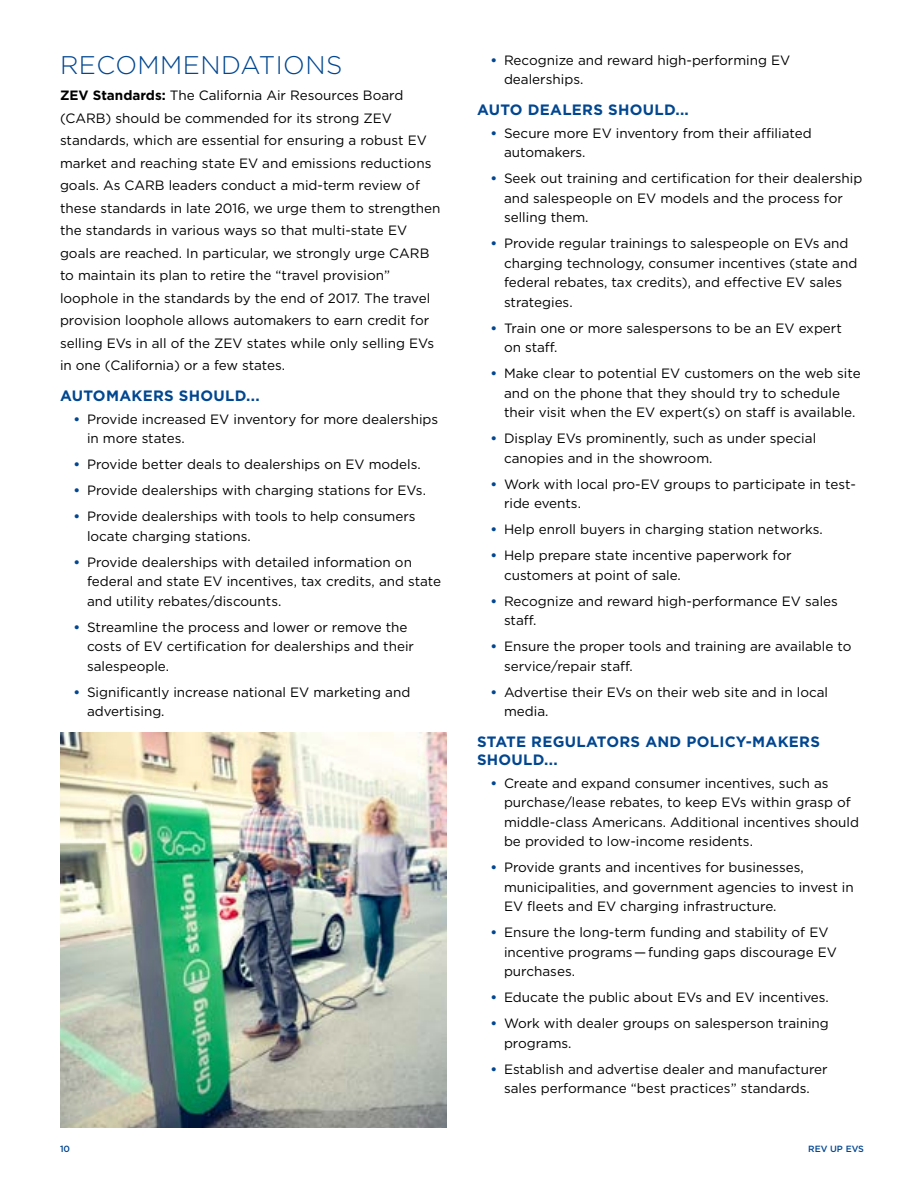
<style>
.page{position:relative;width:918px;height:1188px;background:#fff}
.page>*{position:absolute;margin:0;border:0;box-sizing:border-box;transform-origin:0 0}
.t1{font:300 25.5px "Gotham";letter-spacing:.02em;color:#004690}
.t2{font:700 15px/18px "Gotham";letter-spacing:.02em;color:#004690}
.t3{font:13.5px/19.5px "Gotham";color:#000}
.t4{font:500 9px "Gotham";color:#004690}
.s1{font-weight:700}
.s2{font-weight:700;color:#004690}
</style>
<div class="page">
<img style="left:60px;top:732px;width:387px;height:396px">
<h1 class="t1" style="left:60px;top:52px;width:284px">RECOMMENDATIONS</h1>
<p class="t3" style="left:60px;top:84px;width:382px;line-height:22.5px"><span class="s1">ZEV Standards:</span> The California Air Resources Board (CARB) should be commended for its strong ZEV standards, which are essential for ensuring a robust EV market and reaching state EV and emissions reductions goals. As CARB leaders conduct a mid-term review of these standards in late 2016, we urge them to strengthen the standards in various ways so that multi-state EV goals are reached. In particular, we strongly urge CARB to maintain its plan to retire the “travel provision” loophole in the standards by the end of 2017. The travel provision loophole allows automakers to earn credit for selling EVs in all of the ZEV states while only selling EVs in one (California) or a few states.</p>
<p class="t2" style="left:60px;top:386px;width:201px">AUTOMAKERS SHOULD...</p>
<p class="t3" style="left:87px;top:409px;width:353px;text-indent:-14px"><span class="s2">•</span> Provide increased EV inventory for more dealerships in more states.</p>
<p class="t3" style="left:74px;top:455px;width:349px"><span class="s2">•</span> Provide better deals to dealerships on EV models.</p>
<p class="t3" style="left:74px;top:481px;width:354px"><span class="s2">•</span> Provide dealerships with charging stations for EVs.</p>
<p class="t3" style="left:87px;top:506px;width:330px;text-indent:-14px"><span class="s2">•</span> Provide dealerships with tools to help consumers locate charging stations.</p>
<p class="t3" style="left:87px;top:552px;width:356px;text-indent:-14px"><span class="s2">•</span> Provide dealerships with detailed information on federal and state EV incentives, tax credits, and state and utility rebates/discounts.</p>
<p class="t3" style="left:87px;top:617px;width:329px;text-indent:-14px"><span class="s2">•</span> Streamline the process and lower or remove the costs of EV certification for dealerships and their salespeople.</p>
<p class="t3" style="left:87px;top:682px;width:325px;text-indent:-14px"><span class="s2">•</span> Significantly increase national EV marketing and advertising.</p>
<p class="t3" style="left:504px;top:50px;width:288px;text-indent:-14px"><span class="s2">•</span> Recognize and reward high-performing EV dealerships.</p>
<p class="t2" style="left:477px;top:101px;width:213px">AUTO DEALERS SHOULD...</p>
<p class="t3" style="left:504px;top:123px;width:309px;text-indent:-14px"><span class="s2">•</span> Secure more EV inventory from their affiliated automakers.</p>
<p class="t3" style="left:504px;top:169px;width:360px;text-indent:-14px"><span class="s2">•</span> Seek out training and certification for their dealership and salespeople on EV models and the process for selling them.</p>
<p class="t3" style="left:504px;top:234px;width:355px;text-indent:-14px"><span class="s2">•</span> Provide regular trainings to salespeople on EVs and charging technology, consumer incentives (state and federal rebates, tax credits), and effective EV sales strategies.</p>
<p class="t3" style="left:504px;top:318px;width:339px;text-indent:-14px"><span class="s2">•</span> Train one or more salespersons to be an EV expert on staff.</p>
<p class="t3" style="left:504px;top:364px;width:358px;text-indent:-14px"><span class="s2">•</span> Make clear to potential EV customers on the web site and on the phone that they should try to schedule their visit when the EV expert(s) on staff is available.</p>
<p class="t3" style="left:504px;top:429px;width:314px;text-indent:-14px"><span class="s2">•</span> Display EVs prominently, such as under special canopies and in the showroom.</p>
<p class="t3" style="left:504px;top:474px;width:354px;text-indent:-14px"><span class="s2">•</span> Work with local pro-EV groups to participate in test&shy;ride events.</p>
<p class="t3" style="left:490px;top:519px;width:334px"><span class="s2">•</span> Help enroll buyers in charging station networks.</p>
<p class="t3" style="left:504px;top:545px;width:289px;text-indent:-14px"><span class="s2">•</span> Help prepare state incentive paperwork for customers at point of sale.</p>
<p class="t3" style="left:504px;top:591px;width:335px;text-indent:-14px"><span class="s2">•</span> Recognize and reward high-performance EV sales staff.</p>
<p class="t3" style="left:504px;top:636px;width:349px;text-indent:-14px"><span class="s2">•</span> Ensure the proper tools and training are available to service/repair staff.</p>
<p class="t3" style="left:504px;top:682px;width:326px;text-indent:-14px"><span class="s2">•</span> Advertise their EVs on their web site and in local media.</p>
<p class="t2" style="left:477px;top:733px;width:345px">STATE REGULATORS AND POLICY-MAKERS<br>SHOULD...</p>
<p class="t3" style="left:504px;top:773px;width:357px;text-indent:-14px"><span class="s2">•</span> Create and expand consumer incentives, such as purchase/lease rebates, to keep EVs within grasp of middle-class Americans. Additional incentives should be provided to low-income residents.</p>
<p class="t3" style="left:504px;top:858px;width:351px;text-indent:-14px"><span class="s2">•</span> Provide grants and incentives for businesses, municipalities, and government agencies to invest in<br>EV fleets and EV charging infrastructure.</p>
<p class="t3" style="left:504px;top:923px;width:334px;text-indent:-14px"><span class="s2">•</span> Ensure the long-term funding and stability of EV incentive programs—funding gaps discourage EV purchases.</p>
<p class="t3" style="left:490px;top:988px;width:340px"><span class="s2">•</span> Educate the public about EVs and EV incentives.</p>
<p class="t3" style="left:504px;top:1014px;width:326px;text-indent:-14px"><span class="s2">•</span> Work with dealer groups on salesperson training programs.</p>
<p class="t3" style="left:490px;top:1059px;width:339px;text-align:center"><span class="s2">•</span> Establish and advertise dealer and manufacturer sales performance “best practices” standards.</p>
<p class="t4" style="left:60px;top:1143px;width:12px">10</p>
<p class="t4" style="left:808px;top:1143px;width:57px">REV UP EVS</p>
</div>
